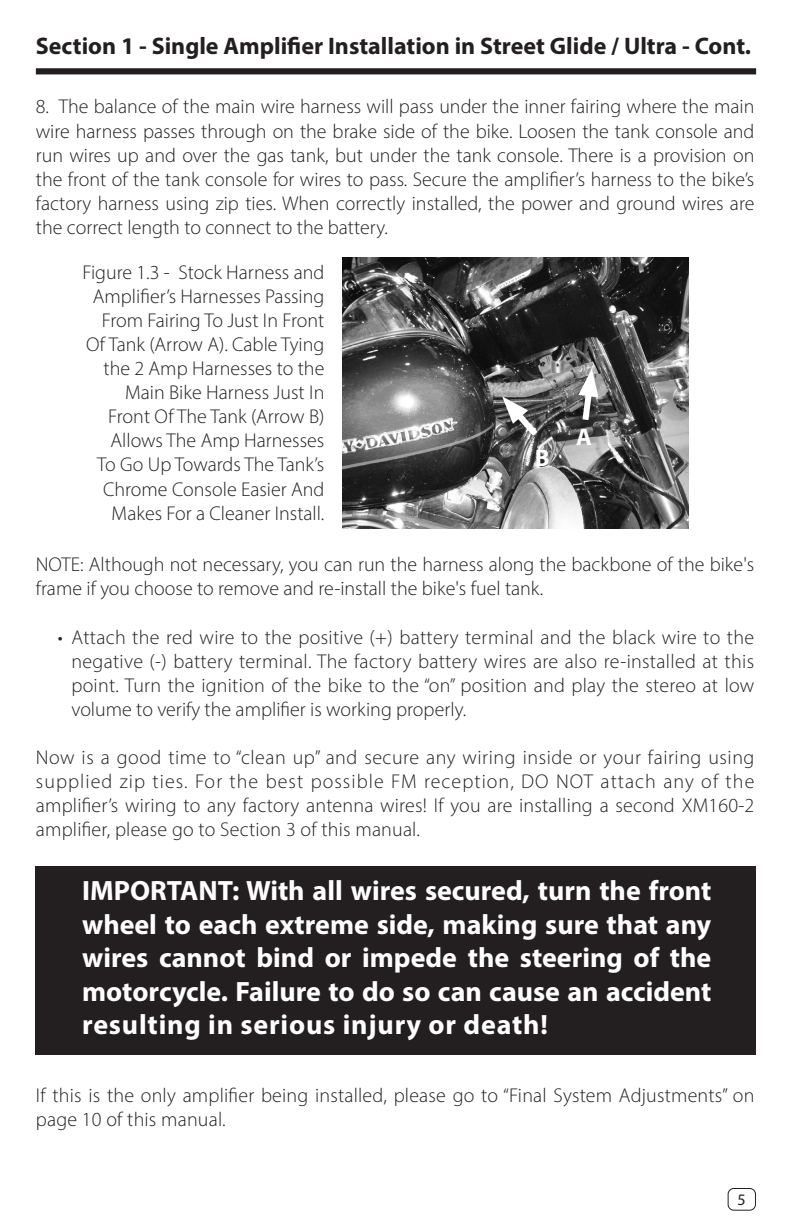
<style>
.page{position:relative;width:792px;height:1224px;background:#fff}
.page>*{position:absolute;margin:0;border:0;box-sizing:border-box;transform-origin:0 0}
.t1{font:700 28px/33.6px "Myriad Pro";letter-spacing:.03em;color:#fff;text-align:justify}
.t2{font:700 24px "Myriad Pro";color:#231f20}
.t3{font:700 24px "Myriad Pro";color:#fff}
._7P-L{font:300 20px/24px "Myriad Pro";color:#231f20;text-align:justify}
.MM_PageNo{font:16px "Myriad Pro";color:#231f20}
</style>
<div class="page">
<div style="left:36px;top:68px;width:720px;height:6px;background:#231f20"></div>
<img style="left:342px;top:257px;width:347px;height:272px">
<svg style="left:578px;top:369px;width:20px;height:57px"></svg>
<svg style="left:502px;top:396px;width:42px;height:46px"></svg>
<div style="left:36px;top:866px;width:720px;height:189px;background:#231f20"></div>
<div style="left:728px;top:1188px;width:28px;height:23px;border:1px solid #231f20;border-radius:6px"></div>
<p class="t2" style="left:36px;top:31px;width:717px">Section 1 - Single Amplifier Installation in Street Glide / Ultra - Cont.</p>
<p class="_7P-L" style="left:36px;top:95px;width:720px">8. The balance of the main wire harness will pass under the inner fairing where the main wire harness passes through on the brake side of the bike. Loosen the tank console and run wires up and over the gas tank, but under the tank console. There is a provision on the front of the tank console for wires to pass. Secure the amplifier’s harness to the bike’s factory harness using zip ties. When correctly installed, the power and ground wires are the correct length to connect to the battery.</p>
<p class="_7P-L" style="left:82px;top:260px;width:244px;text-align:right">Figure 1.3 - Stock Harness and<br>Amplifier’s Harnesses Passing<br>From Fairing To Just In Front<br>Of Tank (Arrow A). Cable Tying the 2 Amp Harnesses to the<br>Main Bike Harness Just In<br>Front Of The Tank (Arrow B)<br>Allows The Amp Harnesses<br>To Go Up Towards The Tank’s<br>Chrome Console Easier And<br>Makes For a Cleaner Install.</p>
<p class="t3" style="left:535px;top:442px;width:16px">B</p>
<p class="t3" style="left:576px;top:421px;width:17px">A</p>
<p class="_7P-L" style="left:36px;top:553px;width:720px">NOTE: Although not necessary, you can run the harness along the backbone of the bike's frame if you choose to remove and re-install the bike's fuel tank.</p>
<p class="_7P-L" style="left:71px;top:625px;width:684px;text-indent:-14px">• Attach the red wire to the positive (+) battery terminal and the black wire to the negative (-) battery terminal. The factory battery wires are also re-installed at this point. Turn the ignition of the bike to the “on” position and play the stereo at low volume to verify the amplifier is working properly.</p>
<p class="_7P-L" style="left:36px;top:745px;width:720px">Now is a good time to “clean up” and secure any wiring inside or your fairing using supplied zip ties. For the best possible FM reception, DO NOT attach any of the amplifier’s wiring to any factory antenna wires! If you are installing a second XM160-2 amplifier, please go to Section 3 of this manual.</p>
<p class="t1" style="left:82px;top:873px;width:631px">IMPORTANT: With all wires secured, turn the front wheel to each extreme side, making sure that any wires cannot bind or impede the steering of the motorcycle. Failure to do so can cause an accident resulting in serious injury or death!</p>
<p class="_7P-L" style="left:36px;top:1083px;width:720px">If this is the only amplifier being installed, please go to “Final System Adjustments” on page 10 of this manual.</p>
<p class="MM_PageNo" style="left:738px;top:1190px;width:10px">5</p>
</div>
